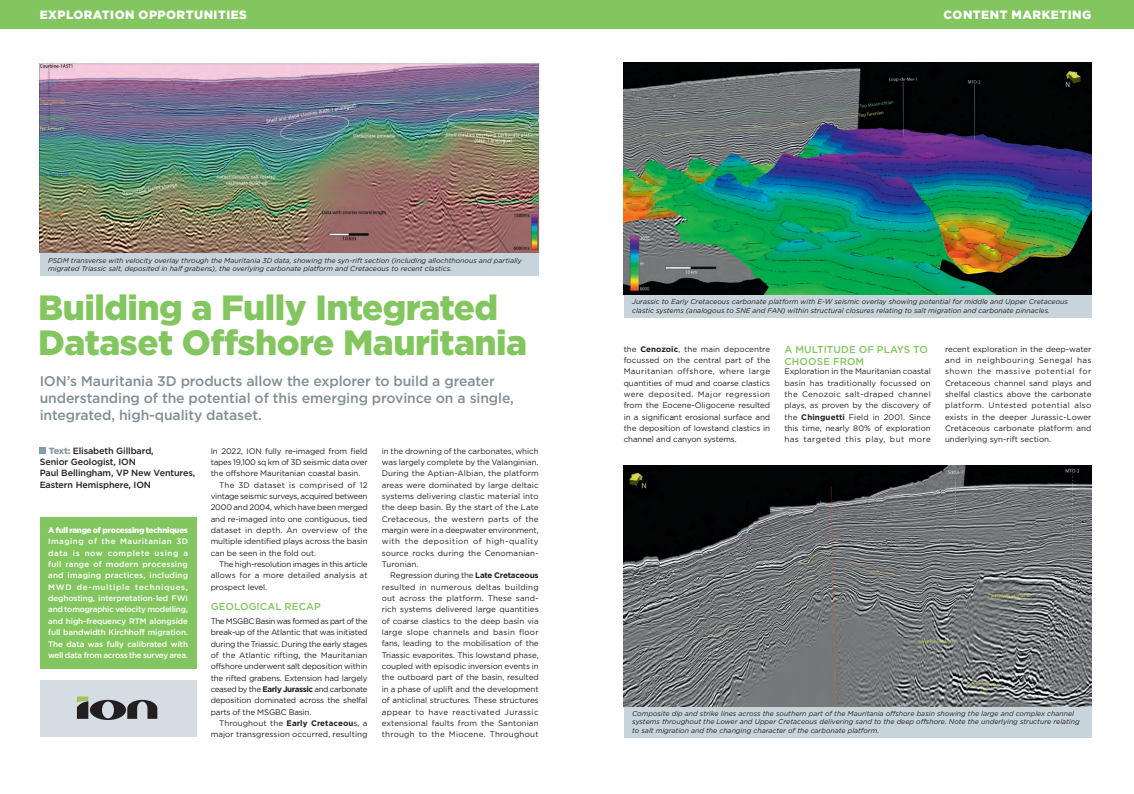
<style>
.page{position:relative;width:1134px;height:794px;background:#fff}
.page>*{position:absolute;margin:0;border:0;box-sizing:border-box;transform-origin:0 0}
.ExPro_header{font:900 35px/35px "Gotham Pro";letter-spacing:-.015em;color:#83c65f}
.ExPro_header-2{font:500 14px/17px "Gotham Pro";letter-spacing:-.01em;color:#828f96}
.t1{font:900 12px "Gotham Pro";letter-spacing:.04em;color:#fff}
.ExPro_subhead{font:500 10px/12px "Gotham Pro";letter-spacing:.01em;color:#83c65f}
.ExPro_header-3{font:500 9px/11.3px "Gotham Pro";letter-spacing:-.01em;color:#231f20}
.ExPro_base{font:8px/11.3px "Gotham Pro";letter-spacing:.01em;color:#231f20;text-align:justify}
.ExPro_base_noindent{font:8px/11.3px "Gotham Pro";letter-spacing:-.01em;color:#231f20;text-align:justify}
.ExPro_fact_box{font:500 8px/11.3px "Gotham Pro";letter-spacing:-.03em;color:#fff;text-align:justify}
.ExPro_fact_box-2{font:900 8px "Gotham Pro";letter-spacing:-.03em;color:#fff}
.ExPro_caption{font:italic 7px/8.4px "Gotham Pro";color:#231f20}
.s1{font-weight:900;color:#839ca9}
.s2{font-weight:700}
</style>
<div class="page">
<div style="left:0;top:0;width:1134px;height:28px;background:#83c65f"></div>
<img style="left:624px;top:62px;width:467px;height:233px">
<div style="left:40px;top:253px;width:499px;height:22px;background:#c7d4db"></div>
<div style="left:624px;top:295px;width:467px;height:22px;background:#c7d4db"></div>
<div style="left:624px;top:706px;width:467px;height:31px;background:#c7d4db"></div>
<div style="left:40px;top:517px;width:157px;height:151px;background:#83c65f"></div>
<img style="left:40px;top:61px;width:501px;height:192px">
<img style="left:624px;top:466px;width:467px;height:240px">
<div style="left:40px;top:680px;width:157px;height:57px;background:#d3dde3"></div>
<svg style="left:77px;top:696px;width:80px;height:24px"></svg>
<div style="left:40px;top:447px;width:6px;height:7px;background:#839ca9"></div>
<p class="t1" style="left:40px;top:7px;width:209px">EXPLORATION OPPORTUNITIES</p>
<p class="t1" style="left:943px;top:7px;width:149px">CONTENT MARKETING</p>
<p class="ExPro_caption" style="left:48px;top:256px;width:475px">PSDM transverse with velocity overlay through the Mauritania 3D data, showing the syn-rift section (including allochthonous and partially migrated Triassic salt, deposited in half grabens), the overlying carbonate platform and Cretaceous to recent clastics.</p>
<p class="ExPro_header" style="left:38px;top:289px;width:490px">Building a Fully Integrated<br>Dataset Offshore Mauritania</p>
<p class="ExPro_header-2" style="left:40px;top:372px;width:476px">ION’s Mauritania 3D products allow the explorer to build a greater understanding of the potential of this emerging province on a single, integrated, high-quality dataset.</p>
<p class="ExPro_header-3" style="left:40px;top:445px;width:116px;text-indent:9px"><span class="s1">Text:</span> Elisabeth Gillbard,<br>Senior Geologist, ION</p>
<p class="ExPro_header-3" style="left:40px;top:467px;width:157px">Paul Bellingham, VP New Ventures,<br>Eastern Hemisphere, ION</p>
<p class="ExPro_fact_box-2" style="left:48px;top:525px;width:141px">A full range of processing techniques</p>
<p class="ExPro_fact_box" style="left:48px;top:536px;width:141px">Imaging of the Mauritanian 3D data is now complete using a full range of modern processing and imaging practices, including MWD de-multiple techniques, deghosting, interpretation-led FWI and tomographic velocity modelling, and high-frequency RTM alongside full bandwidth Kirchhoff migration.<br>The data was fully calibrated with well data from across the survey area.</p>
<p class="ExPro_base_noindent" style="left:211px;top:445px;width:158px">In 2022, ION fully re-imaged from field tapes 19,100 sq km of 3D seismic data over the offshore Mauritanian coastal basin.</p>
<p class="ExPro_base" style="left:211px;top:479px;width:158px;text-indent:9px">The 3D dataset is comprised of 12 vintage seismic surveys, acquired between 2000 and 2004, which have been merged and re-imaged into one contiguous, tied dataset in depth. An overview of the multiple identified plays across the basin can be seen in the fold out.</p>
<p class="ExPro_base" style="left:211px;top:558px;width:158px;text-indent:9px">The high-resolution images in this article allows for a more detailed analysis at prospect level.</p>
<p class="ExPro_subhead" style="left:211px;top:600px;width:111px">GEOLOGICAL RECAP</p>
<p class="ExPro_base_noindent" style="left:211px;top:615px;width:158px">The MSGBC Basin was formed as part of the break-up of the Atlantic that was initiated during the Triassic. During the early stages of the Atlantic rifting, the Mauritanian offshore underwent salt deposition within the rifted grabens. Extension had largely ceased by the <span class="s2">Early Jurassic</span> and carbonate deposition dominated across the shelfal parts of the MSGBC Basin.</p>
<p class="ExPro_base" style="left:211px;top:717px;width:158px;text-align:right">Throughout the <span class="s2">Early Cretaceou</span>s, a major transgression occurred, resulting</p>
<p class="ExPro_base" style="left:382px;top:445px;width:158px">in the drowning of the carbonates, which was largely complete by the Valanginian.<br>During the Aptian-Albian, the platform areas were dominated by large deltaic systems delivering clastic material into the deep basin. By the start of the Late Cretaceous, the western parts of the margin were in a deepwater environment, with the deposition of high-quality source rocks during the Cenomanian-Turonian.</p>
<p class="ExPro_base" style="left:382px;top:570px;width:158px;text-indent:9px">Regression during the <span class="s2">Late Cretaceous </span>resulted in numerous deltas building out across the platform. These sand&shy;rich systems delivered large quantities of coarse clastics to the deep basin via large slope channels and basin floor fans, leading to the mobilisation of the Triassic evaporites. This lowstand phase, coupled with episodic inversion events in the outboard part of the basin, resulted in a phase of uplift and the development of anticlinal structures. These structures appear to have reactivated Jurassic extensional faults from the Santonian through to the Miocene. Throughout</p>
<p class="ExPro_caption" style="left:632px;top:298px;width:437px">Jurassic to Early Cretaceous carbonate platform with E-W seismic overlay showing potential for middle and Upper Cretaceous clastic systems (analogous to SNE and FAN) within structural closures relating to salt migration and carbonate pinnacles.</p>
<p class="ExPro_base" style="left:624px;top:343px;width:148px">the <span class="s2">Cenozoic</span>, the main depocentre focussed on the central part of the Mauritanian offshore, where large quantities of mud and coarse clastics were deposited. Major regression from the Eocene-Oligocene resulted in a significant erosional surface and the deposition of lowstand clastics in channel and canyon systems.</p>
<p class="ExPro_subhead" style="left:784px;top:343px;width:145px">A MULTITUDE OF PLAYS TO<br>CHOOSE FROM</p>
<p class="ExPro_base_noindent" style="left:784px;top:366px;width:148px">Exploration in the Mauritanian coastal basin has traditionally focussed on the Cenozoic salt-draped channel plays, as proven by the discovery of the <span class="s2">Chinguetti</span> Field in 2001. Since this time, nearly 80% of exploration has targeted this play, but more</p>
<p class="ExPro_base_noindent" style="left:945px;top:343px;width:148px">recent exploration in the deep-water and in neighbouring Senegal has shown the massive potential for Cretaceous channel sand plays and shelfal clastics above the carbonate platform. Untested potential also exists in the deeper Jurassic-Lower Cretaceous carbonate platform and underlying syn-rift section.</p>
<p class="ExPro_caption" style="left:632px;top:709px;width:449px">Composite dip and strike lines across the southern part of the Mauritania offshore basin showing the large and complex channel systems throughout the Lower and Upper Cretaceous delivering sand to the deep offshore. Note the underlying structure relating to salt migration and the changing character of the carbonate platform.</p>
</div>
